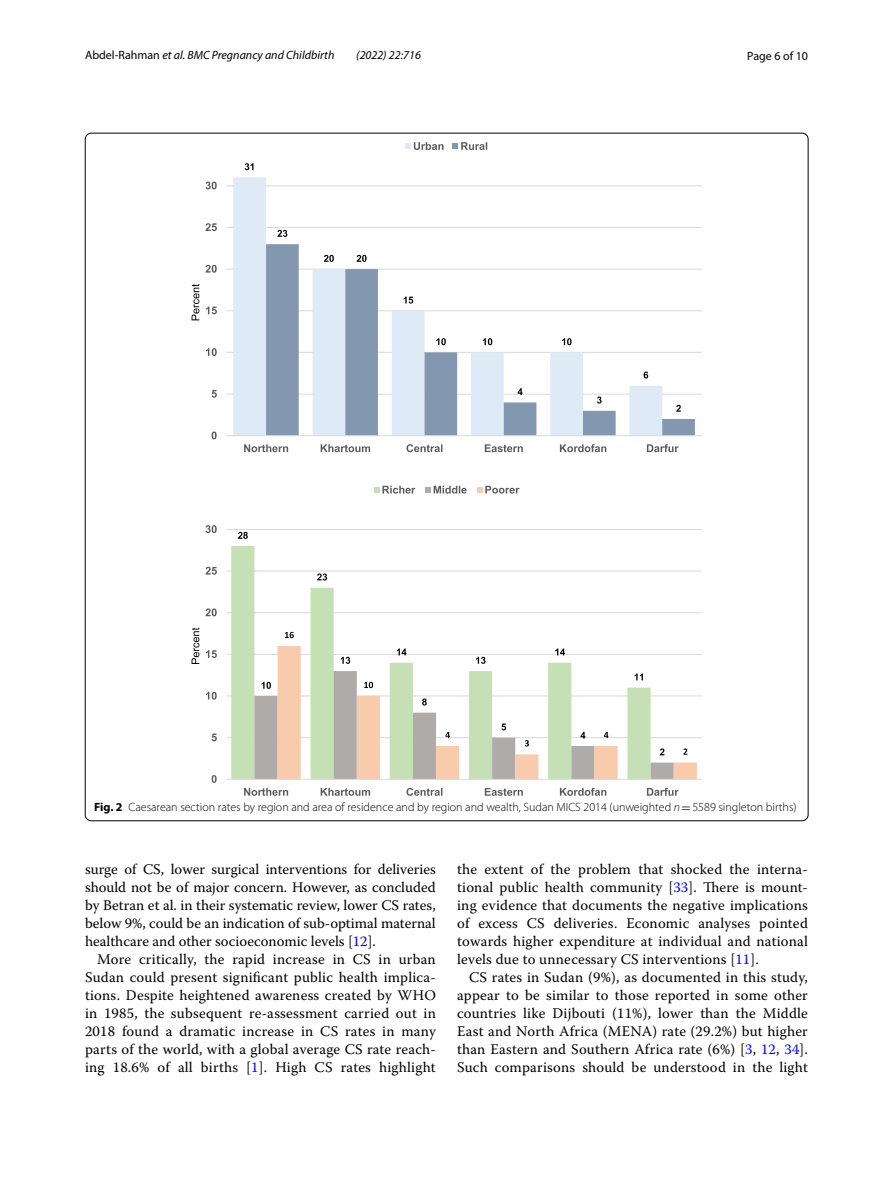
<style>
.page{position:relative;width:893px;height:1187px;background:#fff}
.page>*{position:absolute;margin:0;border:0;box-sizing:border-box;transform-origin:0 0}
.t1{font:14.7px/18px "Warnock Pro";letter-spacing:.015em;color:#000;text-align:justify}
.t2{font:300 12px "Myriad Pro";color:#000}
.t3{font:italic 12px "Myriad Pro";color:#000}
.t4{font:12px "Myriad Pro";color:#000}
.s1{font-style:normal}
.s2{font-weight:700}
.s3{font-style:italic}
.s4{font-family:"MTSY";font-weight:400}
.s5{color:#00f}
</style>
<div class="page">
<hr style="left:226px;top:393px;width:476px;height:1px;background:#d9d9d9">
<hr style="left:226px;top:352px;width:476px;height:1px;background:#d9d9d9">
<hr style="left:226px;top:310px;width:476px;height:1px;background:#d9d9d9">
<hr style="left:226px;top:268px;width:476px;height:1px;background:#d9d9d9">
<hr style="left:226px;top:227px;width:476px;height:1px;background:#d9d9d9">
<hr style="left:226px;top:185px;width:476px;height:1px;background:#d9d9d9">
<svg style="left:233px;top:177px;width:429px;height:258px"></svg>
<svg style="left:266px;top:244px;width:429px;height:191px"></svg>
<hr style="left:226px;top:435px;width:476px;height:1px;background:#d9d9d9">
<svg style="left:245px;top:163px;width:8px;height:7px"></svg>
<svg style="left:324px;top:255px;width:10px;height:7px"></svg>
<svg style="left:404px;top:296px;width:9px;height:7px"></svg>
<svg style="left:483px;top:338px;width:9px;height:7px"></svg>
<svg style="left:562px;top:338px;width:10px;height:7px"></svg>
<svg style="left:644px;top:371px;width:4px;height:7px"></svg>
<svg style="left:277px;top:230px;width:10px;height:7px"></svg>
<svg style="left:357px;top:255px;width:10px;height:7px"></svg>
<svg style="left:436px;top:338px;width:10px;height:7px"></svg>
<svg style="left:518px;top:388px;width:5px;height:7px"></svg>
<svg style="left:597px;top:396px;width:5px;height:7px"></svg>
<svg style="left:676px;top:405px;width:5px;height:7px"></svg>
<svg style="left:212px;top:431px;width:5px;height:8px"></svg>
<svg style="left:212px;top:390px;width:5px;height:7px"></svg>
<svg style="left:206px;top:348px;width:11px;height:8px"></svg>
<svg style="left:206px;top:306px;width:11px;height:8px"></svg>
<svg style="left:205px;top:265px;width:12px;height:8px"></svg>
<svg style="left:205px;top:223px;width:12px;height:8px"></svg>
<svg style="left:206px;top:181px;width:11px;height:8px"></svg>
<svg style="left:244px;top:444px;width:44px;height:8px"></svg>
<svg style="left:321px;top:444px;width:49px;height:8px"></svg>
<svg style="left:406px;top:444px;width:36px;height:8px"></svg>
<svg style="left:485px;top:444px;width:38px;height:8px"></svg>
<svg style="left:560px;top:444px;width:46px;height:8px"></svg>
<svg style="left:647px;top:444px;width:32px;height:8px"></svg>
<svg style="left:192px;top:284px;width:7px;height:36px"></svg>
<svg style="left:405px;top:142px;width:38px;height:8px"></svg>
<svg style="left:453px;top:142px;width:34px;height:8px"></svg>
<hr style="left:226px;top:737px;width:476px;height:1px;background:#d9d9d9">
<hr style="left:226px;top:695px;width:476px;height:1px;background:#d9d9d9">
<hr style="left:226px;top:654px;width:476px;height:1px;background:#d9d9d9">
<hr style="left:226px;top:612px;width:476px;height:1px;background:#d9d9d9">
<hr style="left:226px;top:570px;width:476px;height:1px;background:#d9d9d9">
<hr style="left:226px;top:529px;width:476px;height:1px;background:#d9d9d9">
<svg style="left:231px;top:546px;width:420px;height:232px"></svg>
<svg style="left:254px;top:671px;width:24px;height:107px;fill:#afabab"></svg>
<svg style="left:278px;top:646px;width:419px;height:132px"></svg>
<hr style="left:226px;top:778px;width:476px;height:1px;background:#d9d9d9">
<svg style="left:238px;top:532px;width:10px;height:7px"></svg>
<svg style="left:317px;top:573px;width:10px;height:7px"></svg>
<svg style="left:397px;top:648px;width:9px;height:7px"></svg>
<svg style="left:476px;top:656px;width:10px;height:7px"></svg>
<svg style="left:555px;top:648px;width:10px;height:7px"></svg>
<svg style="left:635px;top:673px;width:8px;height:7px"></svg>
<svg style="left:261px;top:681px;width:10px;height:7px"></svg>
<svg style="left:341px;top:656px;width:9px;height:7px"></svg>
<svg style="left:422px;top:698px;width:5px;height:7px"></svg>
<svg style="left:501px;top:723px;width:5px;height:7px"></svg>
<svg style="left:580px;top:731px;width:5px;height:7px"></svg>
<svg style="left:660px;top:748px;width:4px;height:7px"></svg>
<svg style="left:285px;top:631px;width:9px;height:7px"></svg>
<svg style="left:364px;top:681px;width:9px;height:7px"></svg>
<svg style="left:445px;top:731px;width:5px;height:7px"></svg>
<svg style="left:525px;top:740px;width:4px;height:6px"></svg>
<svg style="left:604px;top:731px;width:4px;height:7px"></svg>
<svg style="left:683px;top:748px;width:4px;height:6px"></svg>
<svg style="left:212px;top:775px;width:5px;height:8px"></svg>
<svg style="left:212px;top:733px;width:5px;height:8px"></svg>
<svg style="left:206px;top:691px;width:11px;height:8px"></svg>
<svg style="left:206px;top:650px;width:11px;height:8px"></svg>
<svg style="left:205px;top:608px;width:12px;height:8px"></svg>
<svg style="left:205px;top:566px;width:12px;height:8px"></svg>
<svg style="left:206px;top:525px;width:11px;height:8px"></svg>
<svg style="left:244px;top:788px;width:44px;height:7px"></svg>
<svg style="left:321px;top:788px;width:49px;height:7px"></svg>
<svg style="left:406px;top:787px;width:36px;height:8px"></svg>
<svg style="left:485px;top:788px;width:38px;height:7px"></svg>
<svg style="left:560px;top:787px;width:46px;height:8px"></svg>
<svg style="left:647px;top:787px;width:32px;height:8px"></svg>
<svg style="left:192px;top:627px;width:7px;height:37px"></svg>
<svg style="left:374px;top:485px;width:41px;height:8px"></svg>
<svg style="left:425px;top:485px;width:42px;height:8px"></svg>
<svg style="left:477px;top:485px;width:42px;height:8px"></svg>
<p class="t3" style="left:85px;top:48px;width:251px"><span class="s1">Abdel‑Rahman</span> et al. BMC Pregnancy and Childbirth</p>
<p class="t3" style="left:356px;top:48px;width:66px">(2022) 22:716</p>
<p class="t4" style="left:747px;top:48px;width:62px">Page 6 of 10</p>
<p class="t2" style="left:94px;top:800px;width:704px"><span class="s2">Fig. 2</span> Caesarean section rates by region and area of residence and by region and wealth, Sudan MICS 2014 (unweighted <span class="s3">n</span><span class="s4">=</span>5589 singleton births)</p>
<p class="t1" style="left:85px;top:860px;width:352px">surge of CS, lower surgical interventions for deliveries should not be of major concern. However, as concluded by Betran et al. in their systematic review, lower CS rates, below 9%, could be an indication of sub-optimal maternal healthcare and other socioeconomic levels [<span class="s5">12</span>].</p>
<p class="t1" style="left:85px;top:950px;width:352px;text-indent:12px">More critically, the rapid increase in CS in urban Sudan could present significant public health implica&shy;tions. Despite heightened awareness created by WHO in 1985, the subsequent re-assessment carried out in 2018 found a dramatic increase in CS rates in many parts of the world, with a global average CS rate reach&shy;ing 18.6% of all births [<span class="s5">1</span>]. High CS rates highlight</p>
<p class="t1" style="left:457px;top:860px;width:352px">the extent of the problem that shocked the interna&shy;tional public health community [<span class="s5">33</span>]. There is mount&shy;ing evidence that documents the negative implications of excess CS deliveries. Economic analyses pointed towards higher expenditure at individual and national levels due to unnecessary CS interventions [<span class="s5">11</span>].</p>
<p class="t1" style="left:457px;top:968px;width:352px;text-indent:12px">CS rates in Sudan (9%), as documented in this study, appear to be similar to those reported in some other countries like Dijbouti (11%), lower than the Middle East and North Africa (MENA) rate (29.2%) but higher than Eastern and Southern Africa rate (6%) [<span class="s5">3</span>, <span class="s5">12</span>, <span class="s5">34</span>].<br>Such comparisons should be understood in the light</p>
</div>
